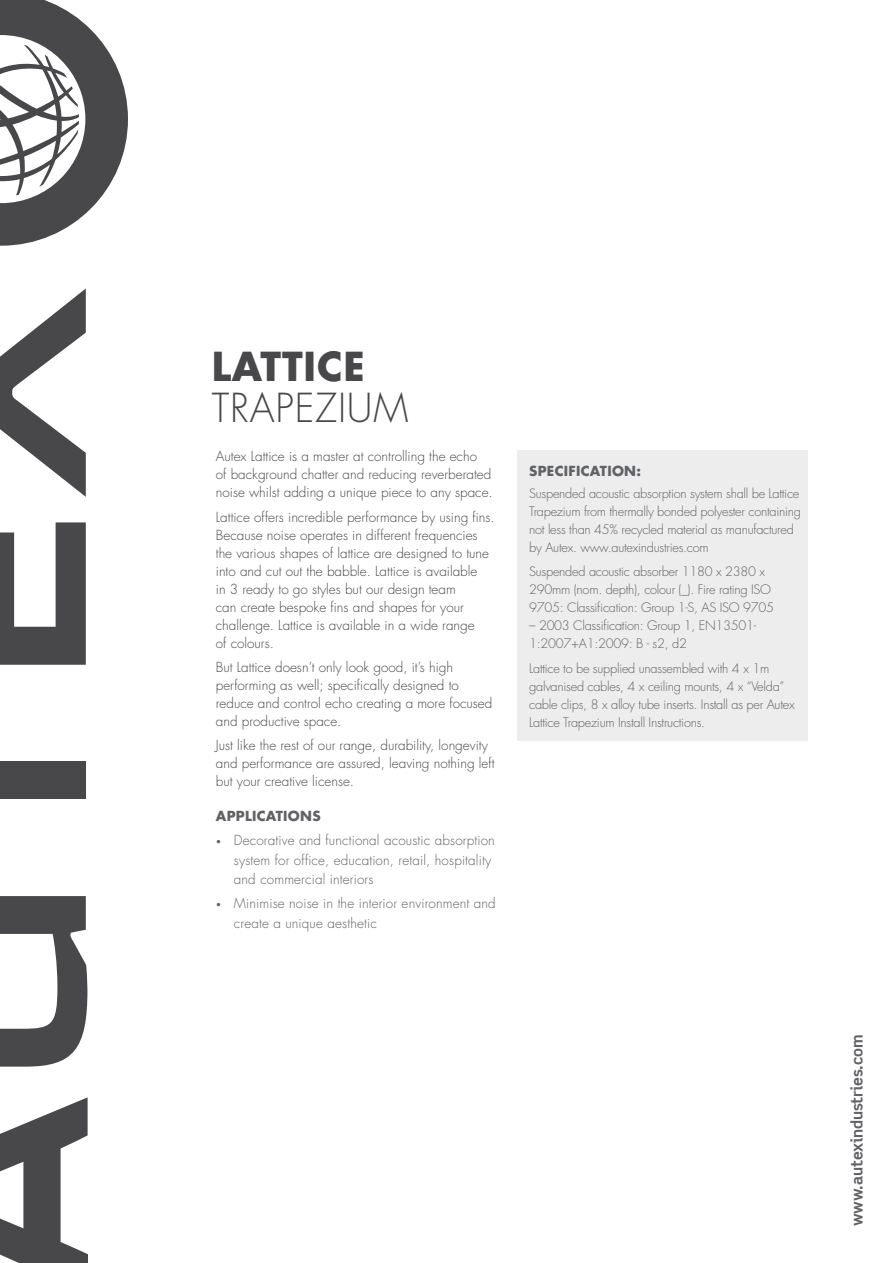
<style>
.page{position:relative;width:893px;height:1263px;background:#fff}
.page>*{position:absolute;margin:0;border:0;box-sizing:border-box;transform-origin:0 0}
.t1{font:300 38.85px "Futura Std";letter-spacing:.02em;color:#48484a}
.t2{font:700 38.85px "Futura Std";letter-spacing:.02em;color:#48484a}
.t3{font:700 15.45px "Scene Alt";letter-spacing:-.01em;color:#616265}
.t4{font:300 13.5px/18px "Futura Std";color:#48484a}
.t5{font:300 13.5px/19.5px "Futura Std";letter-spacing:.01em;color:#616265}
.t6{font:700 13.5px "Futura Std";letter-spacing:.02em;color:#616265}
.t7{font:300 12.75px/18px "Futura Std";letter-spacing:-.02em;color:#616265}
.s1{font-size:9px}
</style>
<div class="page">
<svg style="left:0;top:0;width:128px;height:246px"></svg>
<svg style="left:0;top:896px;width:87px;height:171px"></svg>
<div style="left:0;top:761px;width:86px;height:38px;background:#48484a"></div>
<svg style="left:0;top:288px;width:86px;height:209px"></svg>
<svg style="left:0;top:522px;width:86px;height:143px"></svg>
<svg style="left:0;top:1097px;width:88px;height:166px"></svg>
<div style="left:518px;top:450px;width:290px;height:291px;background:#ededed"></div>
<h1 class="t2" style="left:212px;top:340px;width:155px">LATTICE</h1>
<h1 class="t1" style="left:212px;top:385px;width:198px">TRAPEZIUM</h1>
<p class="t4" style="left:216px;top:448px;width:278px">Autex Lattice is a master at controlling the echo<br>of background chatter and reducing reverberated noise whilst adding a unique piece to any space.</p>
<p class="t4" style="left:216px;top:508px;width:280px">Lattice offers incredible performance by using fins.<br>Because noise operates in different frequencies the various shapes of lattice are designed to tune into and cut out the babble. Lattice is available<br>in 3 ready to go styles but our design team<br>can create bespoke fins and shapes for your challenge. Lattice is available in a wide range<br>of colours.</p>
<p class="t4" style="left:216px;top:658px;width:278px">But Lattice doesn’t only look good, it’s high performing as well; specifically designed to reduce and control echo creating a more focused and productive space.</p>
<p class="t4" style="left:216px;top:737px;width:280px">Just like the rest of our range, durability, longevity and performance are assured, leaving nothing left but your creative license.</p>
<p class="t6" style="left:216px;top:807px;width:106px">APPLICATIONS</p>
<p class="t5" style="left:234px;top:831px;width:262px;text-indent:-18px"><span class="s1">•</span> Decorative and functional acoustic absorption system for office, education, retail, hospitality and commercial interiors</p>
<p class="t5" style="left:234px;top:894px;width:263px;text-indent:-18px"><span class="s1">•</span> Minimise noise in the interior environment and create a unique aesthetic</p>
<p class="t6" style="left:529px;top:461px;width:113px">SPECIFICATION:</p>
<p class="t7" style="left:529px;top:485px;width:273px">Suspended acoustic absorption system shall be Lattice Trapezium from thermally bonded polyester containing not less than 45% recycled material as manufactured by Autex. www.autexindustries.com</p>
<p class="t7" style="left:529px;top:563px;width:246px">Suspended acoustic absorber 1180 x 2380 x<br>290mm (nom. depth), colour (_). Fire rating ISO<br>9705: Classification: Group 1-S, AS ISO 9705</p>
<p class="t7" style="left:529px;top:617px;width:229px">– 2003 Classification: Group 1, EN13501-<br>1:2007+A1:2009: B - s2, d2</p>
<p class="t7" style="left:529px;top:659px;width:267px">Lattice to be supplied unassembled with 4 x 1m galvanised cables, 4 x ceiling mounts, 4 x “Velda” cable clips, 8 x alloy tube inserts. Install as per Autex Lattice Trapezium Install Instructions.</p>
<p class="t3" style="left:847px;top:1226px;width:193px;rotate:-90deg">www.autexindustries.com</p>
</div>
